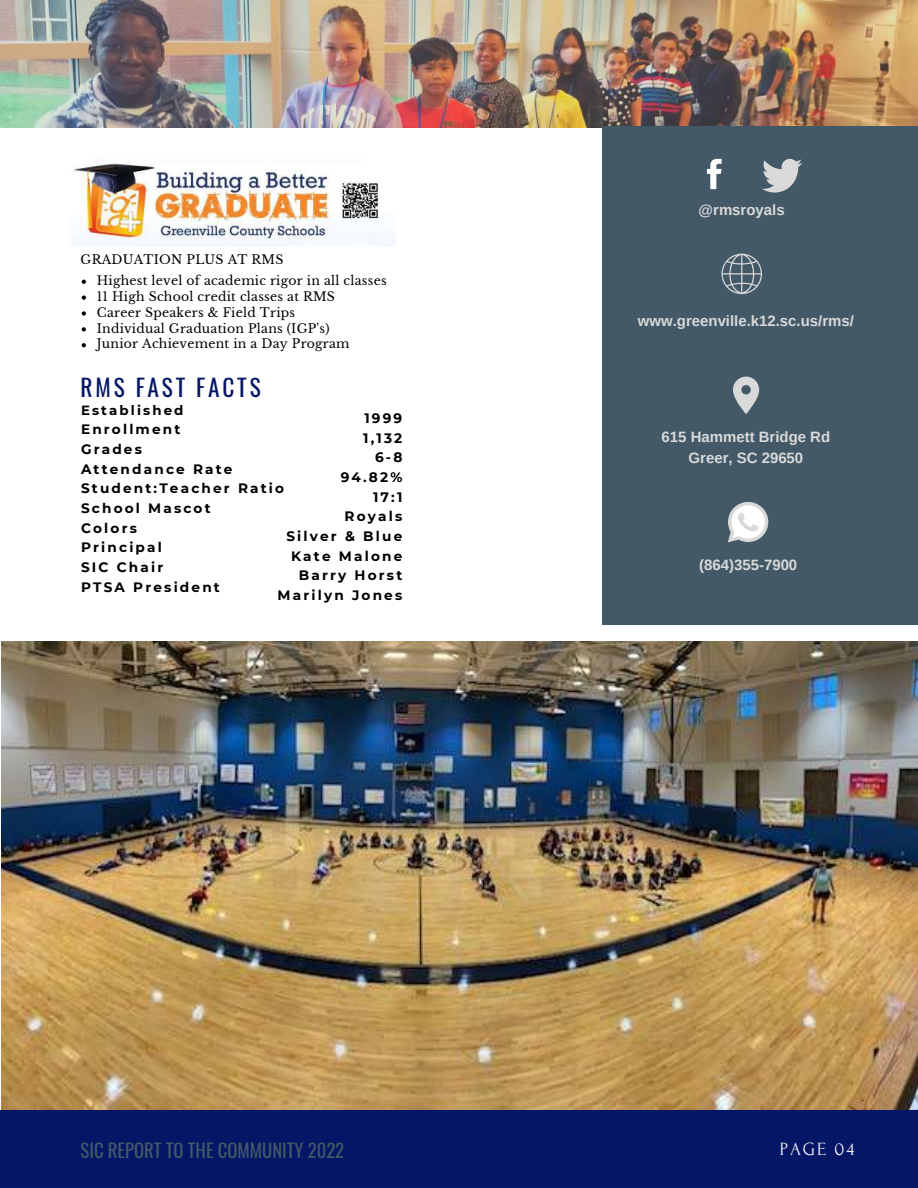
<style>
.page{position:relative;width:918px;height:1188px;background:#fff}
.page>*{position:absolute;margin:0;border:0;box-sizing:border-box;transform-origin:0 0}
.t1{font:23.25px "Oswald";letter-spacing:.12em;color:#051666}
.t2{font:18.6px "Oswald";color:#435967}
.t3{font:18.6px "Forum";letter-spacing:.1em;color:#fafafa}
.t4{font:700 15px/20.2px "Arimo";color:#d9d9d9;text-align:center}
.t5{font:700 13.65px/19.6px "Montserrat";letter-spacing:.16em;color:#000}
.t6{font:700 13.35px "Montserrat";letter-spacing:.16em;color:#000}
.t7{font:12.45px/15.9px "Libre Baskerville";letter-spacing:.02em;color:#000}
</style>
<div class="page">
<img style="left:1px;top:642px;width:917px;height:468px">
<div style="left:0;top:1110px;width:918px;height:78px;background:#051666"></div>
<img style="left:0;top:0;width:918px;height:127px">
<div style="left:602px;top:126px;width:316px;height:498px;background:#435967"></div>
<svg style="left:762px;top:159px;width:40px;height:34px"></svg>
<svg style="left:728px;top:502px;width:40px;height:40px"></svg>
<svg style="left:707px;top:159px;width:15px;height:30px"></svg>
<svg style="left:733px;top:377px;width:26px;height:37px"></svg>
<svg style="left:722px;top:254px;width:40px;height:40px"></svg>
<img style="left:69px;top:163px;width:327px;height:83px">
<svg style="left:82px;top:280px;width:4px;height:4px"></svg>
<svg style="left:82px;top:296px;width:4px;height:4px"></svg>
<svg style="left:82px;top:311px;width:4px;height:5px"></svg>
<svg style="left:82px;top:327px;width:4px;height:4px"></svg>
<svg style="left:82px;top:343px;width:4px;height:4px"></svg>
<p class="t7" style="left:81px;top:252px;width:204px">GRADUATION PLUS AT RMS</p>
<p class="t7" style="left:97px;top:273px;width:291px">Highest level of academic rigor in all classes 11 High School credit classes at RMS<br>Career Speakers &amp; Field Trips<br>Individual Graduation Plans (IGP's)<br>Junior Achievement in a Day Program</p>
<h1 class="t1" style="left:81px;top:369px;width:182px">RMS FAST FACTS</h1>
<p class="t6" style="left:81px;top:402px;width:104px">Established</p>
<p class="t5" style="left:81px;top:419px;width:205px">Enrollment<br>Grades<br>Attendance Rate<br>Student:Teacher Ratio<br>School Mascot<br>Colors<br>Principal<br>SIC Chair<br>PTSA President</p>
<p class="t5" style="left:278px;top:408px;width:126px;text-align:right">1999<br>1,132<br>6-8<br>94.82%<br>17:1<br>Royals<br>Silver &amp; Blue<br>Kate Malone<br>Barry Horst<br>Marilyn Jones</p>
<p class="t4" style="left:699px;top:200px;width:88px">@rmsroyals</p>
<p class="t4" style="left:638px;top:311px;width:217px">www.greenville.k12.sc.us/rms/</p>
<p class="t4" style="left:662px;top:427px;width:170px">615 Hammett Bridge Rd<br>Greer, SC 29650</p>
<p class="t4" style="left:699px;top:554px;width:100px">(864)355-7900</p>
<h2 class="t2" style="left:81px;top:1136px;width:265px">SIC REPORT TO THE COMMUNITY 2022</h2>
<h2 class="t3" style="left:780px;top:1139px;width:76px">PAGE 04</h2>
</div>
